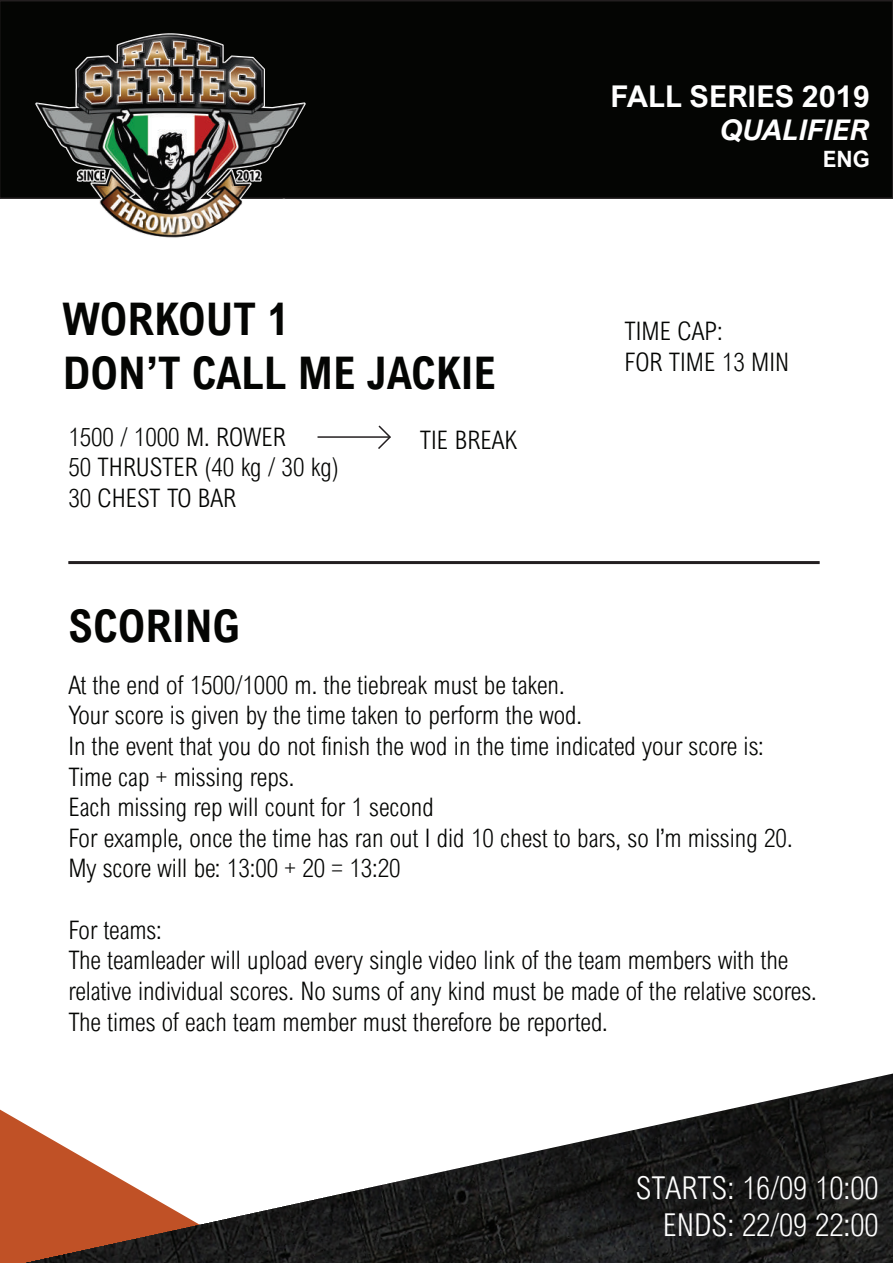
<style>
.page{position:relative;width:893px;height:1263px;background:#fff}
.page>*{position:absolute;margin:0;border:0;box-sizing:border-box;transform-origin:0 0}
.t1{font:700 45px/54px "Arial Nova Cond";color:#040503}
.t2{font:300 31.5px/37.8px "Arial Nova Cond";color:#fff;text-align:right}
.t3{font:700 30px "Arial Nova";color:#fff}
.t4{font:italic 700 28.5px "Arial Nova";color:#fff}
.t5{font:27px "Arial Nova Cond";color:#fff}
.t6{font:300 25.5px/30.6px "Arial Nova Cond";color:#040503}
.t7{font:700 22.5px "Arial Nova";color:#fff}
</style>
<div class="page">
<div style="left:0;top:0;width:893px;height:199px;background:#040503"></div>
<img style="left:18px;top:1px;width:306px;height:228px">
<hr style="left:68px;top:561px;width:752px;height:3px;background:#231f20">
<div style="left:0;top:1109px;width:23px;height:154px;background:#c05126"></div>
<img style="left:23px;top:1073px;width:870px;height:190px">
<svg style="left:132px;top:198px;width:274px;height:40px"></svg>
<hr style="left:318px;top:436px;width:72px;height:2px;background:#231f20">
<svg style="left:376px;top:425px;width:15px;height:24px"></svg>
<h1 class="t1" style="left:63px;top:291px;width:435px">WORKOUT 1<br>DON’T CALL ME JACKIE</h1>
<p class="t6" style="left:68px;top:421px;width:272px">1500 / 1000 M. ROWER<br>50 THRUSTER (40 kg / 30 kg)<br>30 CHEST TO BAR</p>
<p class="t6" style="left:420px;top:424px;width:99px">TIE BREAK</p>
<p class="t3" style="left:610px;top:79px;width:261px">FALL SERIES 2019</p>
<p class="t4" style="left:721px;top:113px;width:150px">QUALIFIER</p>
<p class="t7" style="left:823px;top:146px;width:49px">ENG</p>
<p class="t6" style="left:624px;top:315px;width:166px">TIME CAP:<br>FOR TIME 13 MIN</p>
<h1 class="t1" style="left:68px;top:598px;width:174px">SCORING</h1>
<p class="t6" style="left:68px;top:669px;width:726px">At the end of 1500/1000 m. the tiebreak must be taken.<br>Your score is given by the time taken to perform the wod.<br>In the event that you do not finish the wod in the time indicated your score is:<br>Time cap + missing reps.<br>Each missing rep will count for 1 second<br>For example, once the time has ran out I did 10 chest to bars, so I’m missing 20.<br>My score will be: 13:00 + 20 = 13:20</p>
<p class="t6" style="left:68px;top:914px;width:750px">For teams:<br>The teamleader will upload every single video link of the team members with the relative individual scores. No sums of any kind must be made of the relative scores.<br>The times of each team member must therefore be reported.</p>
<p class="t2" style="left:636px;top:1168px;width:244px">STARTS: 16/09 10:00<br>ENDS: 22/09 22:00</p>
<p class="t3" style="left:790px;top:1189px;width:68px">FINE</p>
<p class="t5" style="left:674px;top:1223px;width:184px">22:00 8° LUGLIO</p>
</div>
